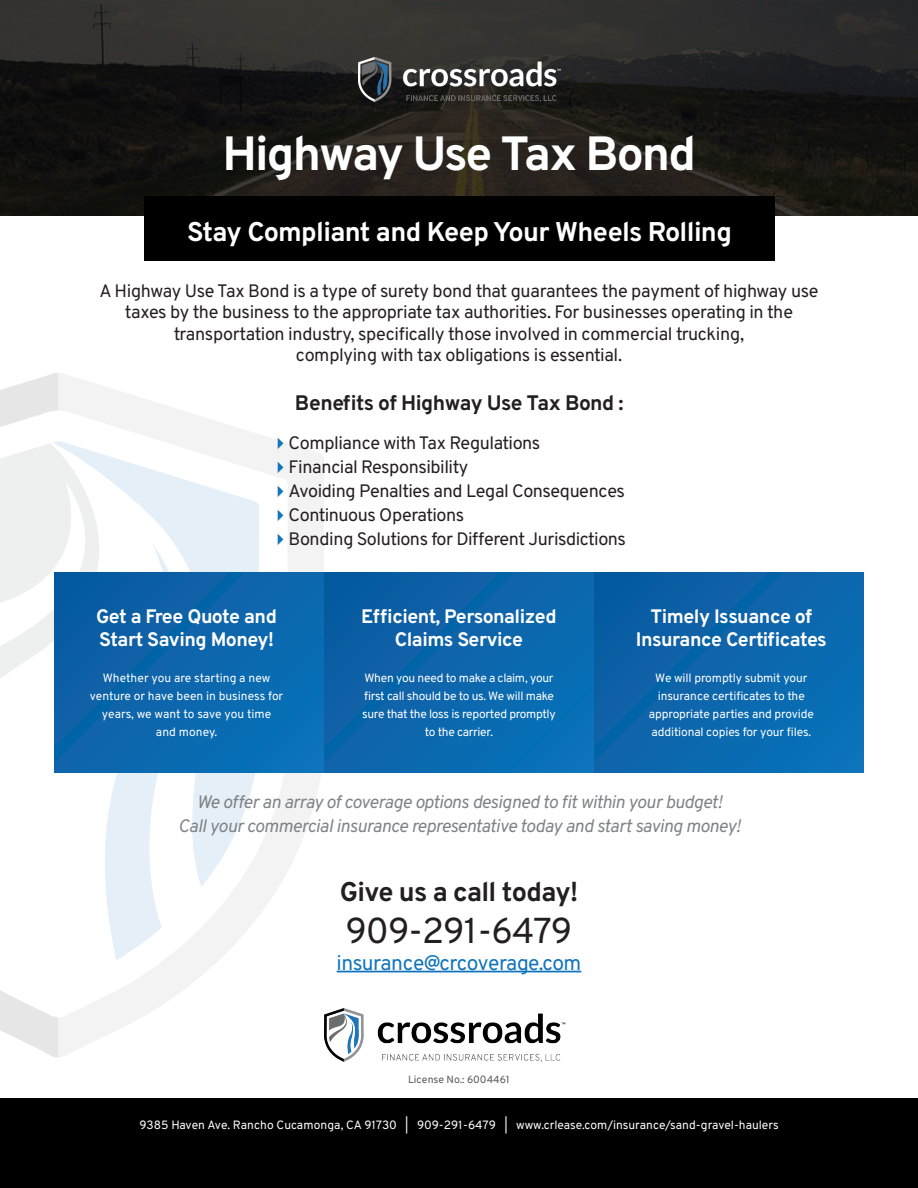
<style>
.page{position:relative;width:918px;height:1188px;background:#fff}
.page>*{position:absolute;margin:0;border:0;box-sizing:border-box;transform-origin:0 0}
.t1{font:700 48px "Overpass";letter-spacing:-.045em;color:#fff}
.t2{font:36px "Overpass";letter-spacing:-.025em;color:#231f20}
.t3{font:700 27px "Overpass";letter-spacing:-.025em;color:#fff}
.t4{font:700 27px "Overpass";letter-spacing:-.025em;color:#231f20}
.t5{font:700 21px "Overpass";letter-spacing:-.03em;color:#231f20}
.t6{font:21px "Overpass";letter-spacing:-.025em;color:#1074bc}
.t7{font:700 19.5px/23.4px "Overpass";letter-spacing:-.025em;color:#fff;text-align:center}
.t8{font:18px "Overpass";letter-spacing:-.025em;color:#231f20}
.t9{font:italic 18px "Overpass";letter-spacing:-.025em;color:#808285}
.t10{font:12px/18px "Overpass";letter-spacing:-.01em;color:#fff;text-align:center}
.t11{font:10.5px "Overpass";color:#57585a}
.s1{color:#1074bc}
</style>
<div class="page">
<svg style="left:0;top:373px;width:59px;height:685px"></svg>
<svg style="left:59px;top:373px;width:267px;height:684px"></svg>
<div style="left:0;top:1098px;width:918px;height:90px;background:#000"></div>
<div style="left:55px;top:573px;width:269px;height:200px;background:#0b66ac"></div>
<div style="left:325px;top:573px;width:269px;height:200px;background:#0b66ac"></div>
<div style="left:594px;top:573px;width:270px;height:200px;background:#0b66ac"></div>
<img style="left:324px;top:1009px;width:242px;height:53px">
<img style="left:0;top:0;width:918px;height:216px">
<div style="left:144px;top:197px;width:631px;height:64px;background:#000"></div>
<img style="left:359px;top:57px;width:202px;height:44px">
<hr style="left:337px;top:971px;width:244px;height:1px;background:#1074bc">
<p class="t1" style="left:223px;top:115px;width:475px">Highway Use Tax Bond</p>
<p class="t3" style="left:187px;top:210px;width:546px">Stay Compliant and Keep Your Wheels Rolling</p>
<p class="t8" style="left:100px;top:276px;width:720px">A Highway Use Tax Bond is a type of surety bond that guarantees the payment of highway use</p>
<p class="t8" style="left:125px;top:298px;width:670px">taxes by the business to the appropriate tax authorities. For businesses operating in the</p>
<p class="t8" style="left:174px;top:319px;width:572px">transportation industry, specifically those involved in commercial trucking,</p>
<p class="t8" style="left:296px;top:341px;width:328px">complying with tax obligations is essential.</p>
<p class="t5" style="left:295px;top:386px;width:330px">Benefits of Highway Use Tax Bond :</p>
<p class="t8" style="left:271px;top:428px;width:271px"><span class="s1">✔</span>Compliance with Tax Regulations</p>
<p class="t8" style="left:271px;top:452px;width:199px"><span class="s1">✔</span>Financial Responsibility</p>
<p class="t8" style="left:271px;top:476px;width:355px"><span class="s1">✔</span>Avoiding Penalties and Legal Consequences</p>
<p class="t8" style="left:271px;top:500px;width:195px"><span class="s1">✔</span>Continuous Operations</p>
<p class="t8" style="left:271px;top:524px;width:356px"><span class="s1">✔</span>Bonding Solutions for Different Jurisdictions</p>
<p class="t7" style="left:96px;top:604px;width:182px;text-align:left">Get a Free Quote and<br>Start Saving Money!</p>
<p class="t10" style="left:90px;top:669px;width:195px">Whether you are starting a new venture or have been in business for years, we want to save you time<br>and money.</p>
<p class="t7" style="left:361px;top:604px;width:197px">Efficient, Personalized<br>Claims Service</p>
<p class="t10" style="left:362px;top:669px;width:195px">When you need to make a claim, your first call should be to us. We will make sure that the loss is reported promptly to the carrier.</p>
<p class="t7" style="left:636px;top:604px;width:193px">Timely Issuance of<br>Insurance Certificates</p>
<p class="t10" style="left:649px;top:669px;width:166px">We will promptly submit your insurance certificates to the appropriate parties and provide additional copies for your files.</p>
<p class="t9" style="left:197px;top:788px;width:527px">We offer an array of coverage options designed to fit within your budget!</p>
<p class="t9" style="left:178px;top:812px;width:564px">Call your commercial insurance representative today and start saving money!</p>
<p class="t4" style="left:340px;top:870px;width:240px">Give us a call today!</p>
<p class="t2" style="left:346px;top:901px;width:228px">909-291-6479</p>
<p class="t6" style="left:337px;top:945px;width:246px">insurance@crcoverage.com</p>
<p class="t11" style="left:408px;top:1071px;width:103px">License No.: 6004461</p>
<p class="t10" style="left:139px;top:1115px;width:641px">9385 Haven Ave. Rancho Cucamonga, CA 91730 | 909-291-6479 | www.crlease.com/insurance/sand-gravel-haulers</p>
</div>
